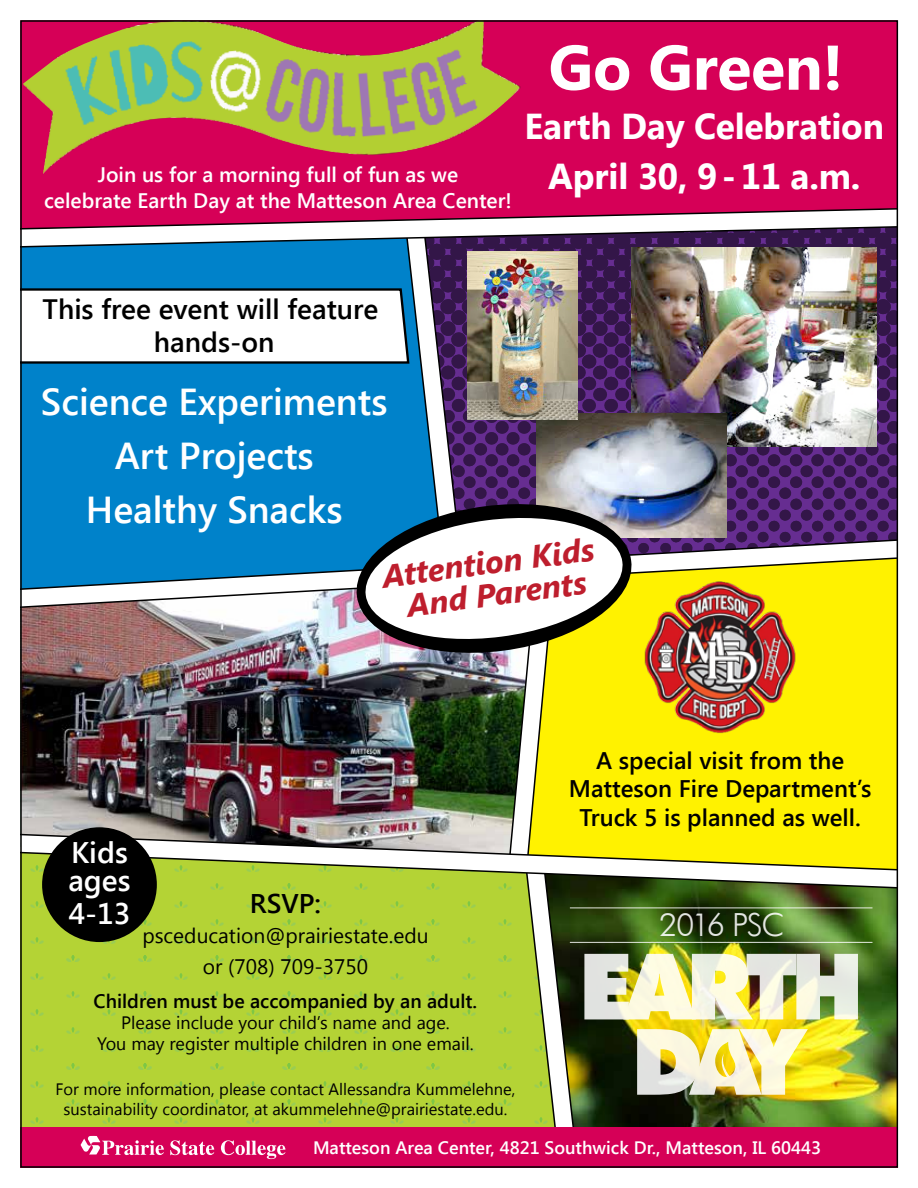
<style>
.page{position:relative;width:918px;height:1188px;background:#fff}
.page>*{position:absolute;margin:0;border:0;box-sizing:border-box;transform-origin:0 0}
.t1{font:700 63px "Segoe UI";letter-spacing:-.005em;color:#fff}
.t2{font:600 37.5px/53.8px "Segoe UI";color:#fff;text-align:center}
.t3{font:700 36px/49.5px "Segoe UI";letter-spacing:-.005em;color:#fff;text-align:center}
.t4{font:italic 700 31.95px/31.8px "Segoe UI";color:#be1e2d;text-align:center}
.t5{font:300 31.8px "Futura BT";letter-spacing:-.04em;color:#fff}
.t6{font:600 29.7px/28.5px "Segoe UI";color:#fff}
.t7{font:600 28.05px/33.6px "Segoe UI";color:#000;text-align:center}
.t8{font:600 27px "Segoe UI";color:#000}
.t9{font:600 24px/28.8px "Segoe UI";color:#000;text-align:center}
.t10{font:600 21px/25.2px "Segoe UI";color:#fff;text-align:center}
.t11{font:21px/30px "Segoe UI";color:#000;text-align:center}
.t12{font:600 19.5px "Segoe UI";color:#000}
.t13{font:18px/21px "Segoe UI";color:#000;text-align:center}
.t14{font:600 18px "Segoe UI";color:#fff}
.t15{font:16.5px/19.8px "Segoe UI";color:#000;text-align:center}
</style>
<div class="page">
<div style="left:23px;top:23px;width:872px;height:183px;background:#d60057"></div>
<img style="left:23px;top:23px;width:499px;height:151px">
<img style="left:20px;top:206px;width:878px;height:962px">
<p class="t10" style="left:44px;top:161px;width:469px">Join us for a morning full of fun as we<br>celebrate Earth Day at the Matteson Area Center!</p>
<h1 class="t1" style="left:549px;top:22px;width:296px">Go Green!</h1>
<h3 class="t3" style="left:525px;top:100px;width:361px">Earth Day Celebration<br>April 30, 9-11 a.m.</h3>
<h3 class="t7" style="left:43px;top:291px;width:337px">This free event will feature hands-on</h3>
<h2 class="t2" style="left:41px;top:373px;width:348px">Science Experiments<br>Art Projects<br>Healthy Snacks</h2>
<h3 class="t4" style="left:380px;top:558px;width:215px;rotate:-7deg">Attention Kids<br>And Parents</h3>
<h3 class="t6" style="left:68px;top:837px;width:64px">Kids ages</h3>
<h3 class="t6" style="left:69px;top:898px;width:63px">4-13</h3>
<h3 class="t8" style="left:250px;top:885px;width:73px">RSVP:</h3>
<p class="t11" style="left:142px;top:920px;width:288px">psceducation@prairiestate.edu or (708) 709-3750</p>
<p class="t12" style="left:94px;top:987px;width:385px">Children must be accompanied by an adult.</p>
<p class="t13" style="left:97px;top:1011px;width:378px">Please include your child’s name and age.<br>You may register multiple children in one email.</p>
<p class="t15" style="left:56px;top:1079px;width:461px">For more information, please contact Allessandra Kummelehne, sustainability coordinator, at akummelehne@prairiestate.edu.</p>
<h3 class="t9" style="left:569px;top:745px;width:304px">A special visit from the<br>Matteson Fire Department’s<br>Truck 5 is planned as well.</h3>
<h3 class="t5" style="left:659px;top:906px;width:127px">2016 PSC</h3>
<p class="t14" style="left:313px;top:1135px;width:510px">Matteson Area Center, 4821 Southwick Dr., Matteson, IL 60443</p>
</div>
